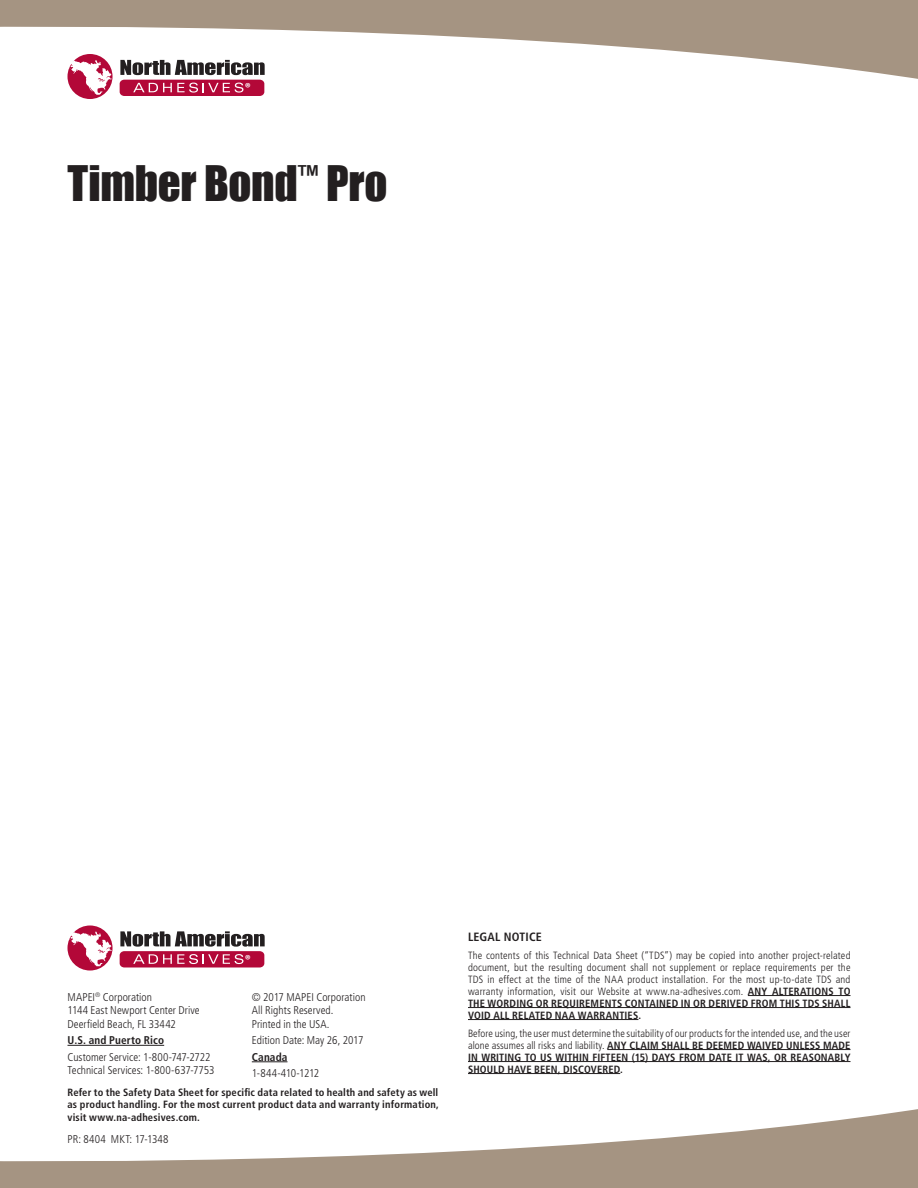
<style>
.page{position:relative;width:918px;height:1188px;background:#fff}
.page>*{position:absolute;margin:0;border:0;box-sizing:border-box;transform-origin:0 0}
.t1{font:45px "Impact";letter-spacing:-.005em;color:#231f20}
.t2{font:700 13.2px "Myriad Pro";color:#fff}
.t3{font:700 condensed 12px "Frutiger LT Std";letter-spacing:.015em;color:#231f20}
.t4{font:300 condensed 11.25px/13.5px "Frutiger LT Std";letter-spacing:.005em;color:#231f20}
.t5{font:700 condensed 11.25px "Frutiger LT Std";letter-spacing:.01em;color:#231f20}
.t6{font:300 condensed 11.25px "Frutiger LT Std";letter-spacing:-.035em;color:#231f20}
.t7{font:700 condensed 10.5px/12px "Frutiger LT Std";letter-spacing:.015em;color:#231f20;text-align:justify}
.t8{font:300 condensed 10.5px/12px "Frutiger LT Std";letter-spacing:.015em;color:#231f20;text-align:justify}
.s1{font-weight:700}
.s2{font-weight:300}
</style>
<div class="page">
<svg style="left:0;top:1109px;width:918px;height:79px;fill:#a59482"></svg>
<svg style="left:0;top:0;width:918px;height:81px;fill:#a59482"></svg>
<div style="left:68px;top:54px;width:45px;height:45px;background:#b30838;border-radius:50%"></div>
<svg style="left:120px;top:60px;width:145px;height:15px"></svg>
<svg style="left:69px;top:60px;width:43px;height:35px"></svg>
<div style="left:120px;top:80px;width:144px;height:16px;background:#b30838;border-radius:4px"></div>
<svg style="left:133px;top:83px;width:110px;height:10px"></svg>
<hr style="left:68px;top:1045px;width:96px;height:1px;background:#231f20">
<hr style="left:252px;top:1062px;width:36px;height:1px;background:#231f20">
<hr style="left:748px;top:995px;width:103px;height:1px;background:#231f20">
<hr style="left:468px;top:1007px;width:382px;height:1px;background:#231f20">
<hr style="left:468px;top:1019px;width:170px;height:1px;background:#231f20">
<hr style="left:607px;top:1049px;width:243px;height:1px;background:#231f20">
<hr style="left:468px;top:1061px;width:382px;height:1px;background:#231f20">
<hr style="left:468px;top:1073px;width:152px;height:1px;background:#231f20">
<svg style="left:68px;top:926px;width:45px;height:45px"></svg>
<svg style="left:120px;top:931px;width:145px;height:16px"></svg>
<svg style="left:69px;top:931px;width:43px;height:35px"></svg>
<div style="left:120px;top:951px;width:144px;height:16px;background:#b30838;border-radius:4px"></div>
<svg style="left:133px;top:954px;width:110px;height:10px"></svg>
<p class="t2" style="left:245px;top:79px;width:8px">®</p>
<h1 class="t1" style="left:68px;top:149px;width:322px">Timber Bond<sup>™</sup> Pro</h1>
<p class="t2" style="left:245px;top:951px;width:8px">®</p>
<p class="t4" style="left:68px;top:990px;width:134px">MAPEI<sup>®</sup> Corporation<br>1144 East Newport Center Drive<br>Deerfield Beach, FL 33442</p>
<p class="t5" style="left:68px;top:1034px;width:98px">U.S. and Puerto Rico</p>
<p class="t4" style="left:68px;top:1050px;width:149px">Customer Service: 1-800-747-2722<br>Technical Services: 1-800-637-7753</p>
<p class="t4" style="left:252px;top:990px;width:115px">© 2017 MAPEI Corporation<br>All Rights Reserved.<br>Printed in the USA.</p>
<p class="t4" style="left:252px;top:1034px;width:113px">Edition Date: May 26, 2017</p>
<p class="t5" style="left:252px;top:1050px;width:37px">Canada</p>
<p class="t6" style="left:252px;top:1067px;width:69px">1-844-410-1212</p>
<p class="t7" style="left:68px;top:1086px;width:373px;line-height:12.6px">Refer to the Safety Data Sheet for specific data related to health and safety as well as product handling. For the most current product data and warranty information, visit www.na-adhesives.com.</p>
<p class="t4" style="left:68px;top:1132px;width:103px">PR: 8404 MKT: 17-1348</p>
<p class="t3" style="left:468px;top:929px;width:75px">LEGAL NOTICE</p>
<p class="t8" style="left:468px;top:949px;width:384px">The contents of this Technical Data Sheet (“TDS”) may be copied into another project-related document, but the resulting document shall not supplement or replace requirements per the TDS in effect at the time of the NAA product installation. For the most up-to-date TDS and warranty information, visit our Website at www.na-adhesives.com. <span class="s1">ANY ALTERATIONS TO THE WORDING OR REQUIREMENTS CONTAINED IN OR DERIVED FROM THIS TDS SHALL VOID ALL RELATED NAA WARRANTIES.</span></p>
<p class="t7" style="left:468px;top:1027px;width:384px"><span class="s2">Before using, the user must determine the suitability of our products for the intended use, and the user alone assumes all risks and liability.</span> ANY CLAIM SHALL BE DEEMED WAIVED UNLESS MADE IN WRITING TO US WITHIN FIFTEEN (15) DAYS FROM DATE IT WAS, OR REASONABLY SHOULD HAVE BEEN, DISCOVERED.</p>
</div>
